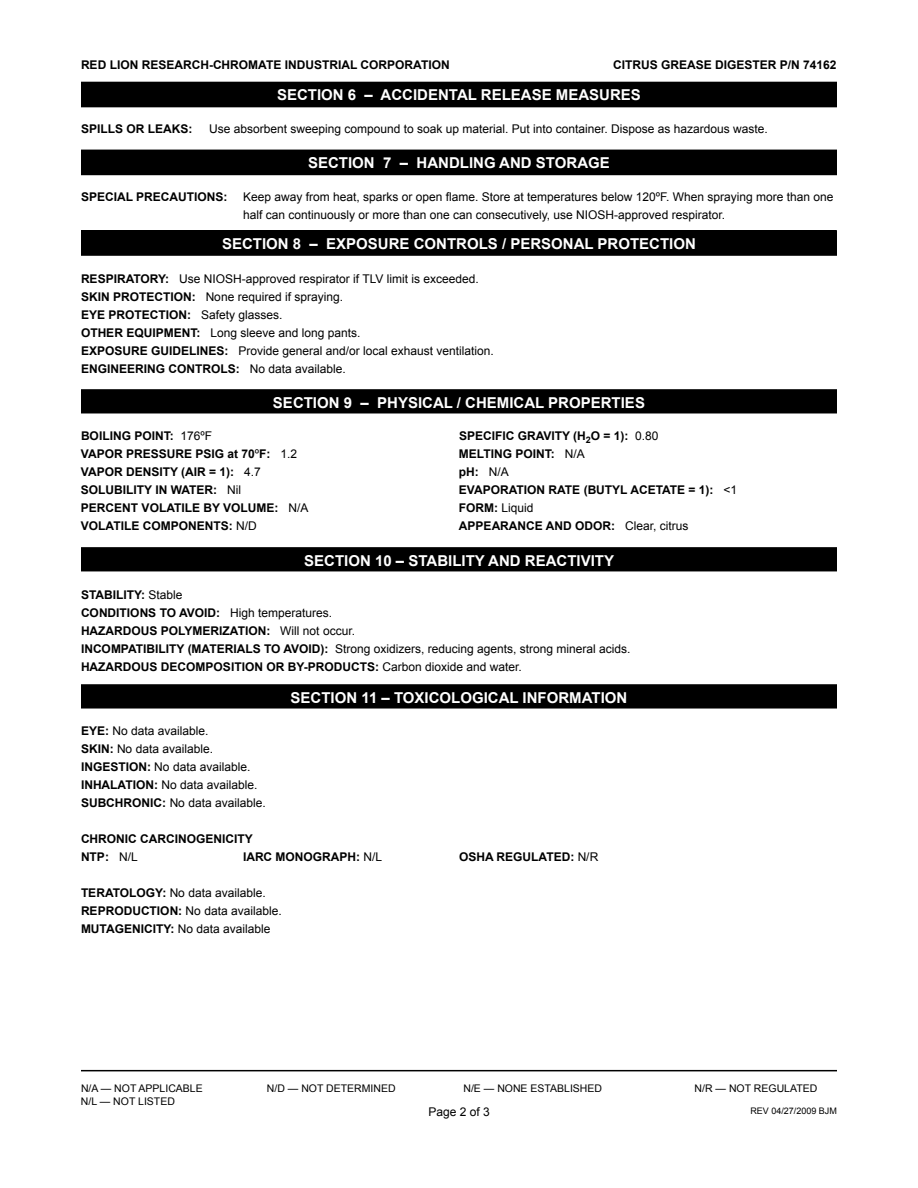
<style>
.page{position:relative;width:918px;height:1188px;background:#fff}
.page>*{position:absolute;margin:0;border:0;box-sizing:border-box;transform-origin:0 0}
.t1{font:700 15px "Arial";color:#fff}
.t2{font:12px/18px "Arial";color:#000}
.t3{font:700 12px/18px "Arial";color:#000}
.t4{font:10.5px "Arial";color:#000}
.t5{font:9px "Arial";color:#000}
.s1{font-weight:700}
.s2{font-weight:400}
</style>
<div class="page">
<hr style="left:81px;top:1070px;width:756px;height:1px;background:#000">
<div style="left:82px;top:82px;width:754px;height:25px;background:#000"></div>
<div style="left:82px;top:150px;width:754px;height:24px;background:#000"></div>
<div style="left:81px;top:150px;width:756px;height:25px;border:2px solid #000"></div>
<div style="left:82px;top:231px;width:754px;height:24px;background:#000"></div>
<div style="left:81px;top:230px;width:756px;height:26px;border:2px solid #000"></div>
<div style="left:82px;top:390px;width:754px;height:23px;background:#000"></div>
<div style="left:81px;top:389px;width:756px;height:24px;border:2px solid #000"></div>
<div style="left:82px;top:548px;width:754px;height:23px;background:#000"></div>
<div style="left:81px;top:547px;width:756px;height:24px;border:2px solid #000"></div>
<div style="left:82px;top:685px;width:754px;height:23px;background:#000"></div>
<div style="left:81px;top:684px;width:756px;height:25px;border:2px solid #000"></div>
<p class="t3" style="left:81px;top:57px;width:370px">RED LION RESEARCH-CHROMATE INDUSTRIAL CORPORATION</p>
<p class="t3" style="left:613px;top:57px;width:17px">CITRUS</p>
<p class="t3" style="left:661px;top:57px;width:19px">GREASE</p>
<p class="t3" style="left:715px;top:57px;width:18px">DIGESTER</p>
<p class="t3" style="left:780px;top:57px;width:58px">P/N 74162</p>
<p class="t1" style="left:277px;top:85px;width:365px">SECTION 6 – ACCIDENTAL RELEASE MEASURES</p>
<p class="t3" style="left:81px;top:120px;width:113px">SPILLS OR LEAKS:</p>
<p class="t2" style="left:209px;top:120px;width:560px">Use absorbent sweeping compound to soak up material. Put into container. Dispose as hazardous waste.</p>
<p class="t1" style="left:308px;top:153px;width:303px">SECTION 7 – HANDLING AND STORAGE</p>
<p class="t3" style="left:81px;top:188px;width:148px">SPECIAL PRECAUTIONS:</p>
<p class="t2" style="left:243px;top:188px;width:592px">Keep away from heat, sparks or open flame. Store at temperatures below 120ºF. When spraying more than one half can continuously or more than one can consecutively, use NIOSH-approved respirator.</p>
<p class="t1" style="left:222px;top:234px;width:475px">SECTION 8 – EXPOSURE CONTROLS / PERSONAL PROTECTION</p>
<p class="t2" style="left:81px;top:270px;width:414px"><span class="s1">RESPIRATORY:</span> Use NIOSH-approved respirator if TLV limit is exceeded.<br><span class="s1">SKIN PROTECTION:</span> None required if spraying.<br><span class="s1">EYE PROTECTION:</span> Safety glasses.<br><span class="s1">OTHER EQUIPMENT:</span> Long sleeve and long pants.<br><span class="s1">EXPOSURE GUIDELINES:</span> Provide general and/or local exhaust ventilation.<br><span class="s1">ENGINEERING CONTROLS:</span> No data available.</p>
<p class="t1" style="left:273px;top:393px;width:374px">SECTION 9 – PHYSICAL / CHEMICAL PROPERTIES</p>
<p class="t3" style="left:81px;top:427px;width:158px">BOILING POINT: <span class="s2">176ºF</span></p>
<p class="t3" style="left:459px;top:427px;width:201px">SPECIFIC GRAVITY (H<sub>2</sub>O = 1): <span class="s2">0.80</span></p>
<p class="t3" style="left:81px;top:445px;width:218px">VAPOR PRESSURE PSIG AT 70<span class="s2">º</span>F: <span class="s2">1.2</span></p>
<p class="t3" style="left:459px;top:445px;width:127px">MELTING POINT: <span class="s2">N/A</span></p>
<p class="t3" style="left:81px;top:463px;width:181px">VAPOR DENSITY (AIR = 1): <span class="s2">4.7</span></p>
<p class="t3" style="left:459px;top:463px;width:52px">PH: <span class="s2">N/A</span></p>
<p class="t3" style="left:81px;top:481px;width:162px">SOLUBILITY IN WATER: <span class="s2">Nil</span></p>
<p class="t3" style="left:459px;top:481px;width:280px">EVAPORATION RATE (BUTYL ACETATE = 1): <span class="s2">&lt;1</span></p>
<p class="t3" style="left:81px;top:499px;width:229px">PERCENT VOLATILE BY VOLUME: <span class="s2">N/A</span></p>
<p class="t2" style="left:459px;top:499px;width:76px"><span class="s1">FORM:</span> Liquid</p>
<p class="t3" style="left:81px;top:517px;width:177px">VOLATILE COMPONENTS: <span class="s2">N/D</span></p>
<p class="t3" style="left:459px;top:517px;width:231px">APPEARANCE AND ODOR: <span class="s2">Clear, citrus</span></p>
<p class="t1" style="left:304px;top:551px;width:311px">SECTION 10 – STABILITY AND REACTIVITY</p>
<p class="t3" style="left:81px;top:586px;width:551px">STABILITY: <span class="s2">Stable<br></span>CONDITIONS TO AVOID: <span class="s2">High temperatures.<br></span>HAZARDOUS POLYMERIZATION: <span class="s2">Will not occur.<br></span>INCOMPATIBILITY (MATERIALS TO AVOID): <span class="s2">Strong oxidizers, reducing agents, strong mineral acids.<br></span>HAZARDOUS DECOMPOSITION OR BY-PRODUCTS: <span class="s2">Carbon dioxide and water.</span></p>
<p class="t1" style="left:291px;top:688px;width:338px">SECTION 11 – TOXICOLOGICAL INFORMATION</p>
<p class="t2" style="left:81px;top:722px;width:186px"><span class="s1">EYE:</span> No data available.<br><span class="s1">SKIN:</span> No data available.<br><span class="s1">INGESTION:</span> No data available.<br><span class="s1">INHALATION:</span> No data available.<br><span class="s1">SUBCHRONIC:</span> No data available.</p>
<p class="t3" style="left:81px;top:831px;width:173px">CHRONIC CARCINOGENICITY<br>NTP: <span class="s2">N/L</span></p>
<p class="t3" style="left:243px;top:849px;width:141px">IARC MONOGRAPH: <span class="s2">N/L</span></p>
<p class="t3" style="left:459px;top:849px;width:141px">OSHA REGULATED: <span class="s2">N/R</span></p>
<p class="t2" style="left:81px;top:884px;width:202px"><span class="s1">TERATOLOGY:</span> No data available.<br><span class="s1">REPRODUCTION:</span> No data available.<br><span class="s1">MUTAGENICITY:</span> No data available</p>
<p class="t4" style="left:81px;top:1082px;width:123px">N/A — NOT APPLICABLE</p>
<p class="t4" style="left:267px;top:1082px;width:130px">N/D — NOT DETERMINED</p>
<p class="t4" style="left:463px;top:1082px;width:140px">N/E — NONE ESTABLISHED</p>
<p class="t4" style="left:695px;top:1082px;width:124px">N/R — NOT REGULATED</p>
<p class="t4" style="left:81px;top:1094px;width:95px">N/L — NOT LISTED</p>
<p class="t5" style="left:750px;top:1105px;width:88px">REV 04/27/2009 BJM</p>
<p class="t2" style="left:428px;top:1103px;width:63px">Page 2 of 3</p>
</div>
